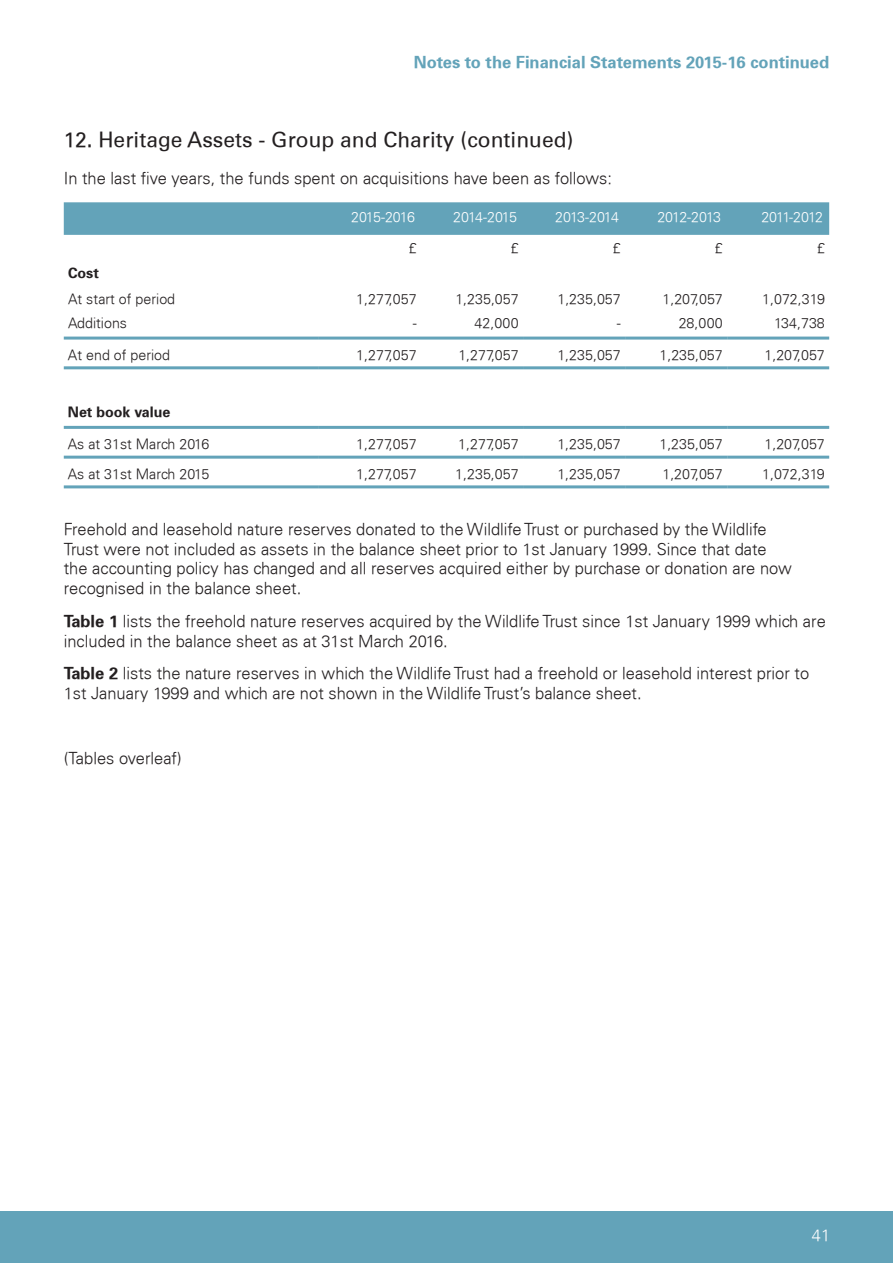
<style>
.page{position:relative;width:893px;height:1263px;background:#fff}
.page>*{position:absolute;margin:0;border:0;box-sizing:border-box;transform-origin:0 0}
.FN_Numbered_heading{font:21px "Univers";color:#231f20}
.Body_text{font:300 16.5px/19.8px "Univers";color:#231f20}
.t1{font:700 16.5px "Univers";color:#63a3b9}
.t2{font:300 16.5px "Univers";color:#fff}
.t3{font:300 14.25px "Univers";color:#231f20}
.t4{font:300 14.25px "Univers";letter-spacing:-.05em;color:#fff}
.t5{font:700 14.25px "Univers";color:#231f20}
.s1{font-weight:700}
</style>
<div class="page">
<div style="left:0;top:1212px;width:893px;height:51px;background:#63a3b9"></div>
<div style="left:64px;top:202px;width:765px;height:33px;background:#63a3b9"></div>
<hr style="left:64px;top:485px;width:255px;height:3px;background:#63a3b9">
<hr style="left:319px;top:485px;width:102px;height:3px;background:#63a3b9">
<hr style="left:421px;top:485px;width:102px;height:3px;background:#63a3b9">
<hr style="left:523px;top:485px;width:102px;height:3px;background:#63a3b9">
<hr style="left:625px;top:485px;width:102px;height:3px;background:#63a3b9">
<hr style="left:727px;top:485px;width:102px;height:3px;background:#63a3b9">
<hr style="left:64px;top:337px;width:255px;height:3px;background:#63a3b9">
<hr style="left:319px;top:337px;width:102px;height:3px;background:#63a3b9">
<hr style="left:421px;top:337px;width:102px;height:3px;background:#63a3b9">
<hr style="left:523px;top:337px;width:102px;height:3px;background:#63a3b9">
<hr style="left:625px;top:337px;width:102px;height:3px;background:#63a3b9">
<hr style="left:727px;top:337px;width:102px;height:3px;background:#63a3b9">
<hr style="left:64px;top:366px;width:255px;height:3px;background:#63a3b9">
<hr style="left:319px;top:366px;width:102px;height:3px;background:#63a3b9">
<hr style="left:421px;top:366px;width:102px;height:3px;background:#63a3b9">
<hr style="left:523px;top:366px;width:102px;height:3px;background:#63a3b9">
<hr style="left:625px;top:366px;width:102px;height:3px;background:#63a3b9">
<hr style="left:727px;top:366px;width:102px;height:3px;background:#63a3b9">
<hr style="left:64px;top:426px;width:255px;height:3px;background:#63a3b9">
<hr style="left:319px;top:426px;width:102px;height:3px;background:#63a3b9">
<hr style="left:421px;top:426px;width:102px;height:3px;background:#63a3b9">
<hr style="left:523px;top:426px;width:102px;height:3px;background:#63a3b9">
<hr style="left:625px;top:426px;width:102px;height:3px;background:#63a3b9">
<hr style="left:727px;top:426px;width:102px;height:3px;background:#63a3b9">
<hr style="left:64px;top:456px;width:255px;height:3px;background:#63a3b9">
<hr style="left:319px;top:456px;width:102px;height:3px;background:#63a3b9">
<hr style="left:421px;top:456px;width:102px;height:3px;background:#63a3b9">
<hr style="left:523px;top:456px;width:102px;height:3px;background:#63a3b9">
<hr style="left:625px;top:456px;width:102px;height:3px;background:#63a3b9">
<hr style="left:727px;top:456px;width:102px;height:3px;background:#63a3b9">
<p class="t1" style="left:414px;top:53px;width:417px">Notes to the Financial Statements 2015-16 continued</p>
<p class="FN_Numbered_heading" style="left:64px;top:127px;width:511px">12. Heritage Assets - Group and Charity (continued)</p>
<p class="Body_text" style="left:64px;top:168px;width:550px">In the last five years, the funds spent on acquisitions have been as follows:</p>
<p class="t4" style="left:351px;top:208px;width:65px">2015-2016</p>
<p class="t4" style="left:453px;top:208px;width:65px">2014-2015</p>
<p class="t4" style="left:555px;top:208px;width:65px">2013-2014</p>
<p class="t4" style="left:657px;top:208px;width:65px">2012-2013</p>
<p class="t4" style="left:761px;top:208px;width:63px">2011-2012</p>
<p class="t3" style="left:409px;top:239px;width:9px">£</p>
<p class="t3" style="left:511px;top:239px;width:9px">£</p>
<p class="t3" style="left:613px;top:239px;width:9px">£</p>
<p class="t3" style="left:715px;top:239px;width:9px">£</p>
<p class="t3" style="left:817px;top:239px;width:9px">£</p>
<p class="t5" style="left:68px;top:265px;width:32px">Cost</p>
<p class="t3" style="left:68px;top:290px;width:109px">At start of period</p>
<p class="t3" style="left:356px;top:290px;width:62px">1,277,057</p>
<p class="t3" style="left:455px;top:290px;width:65px">1,235,057</p>
<p class="t3" style="left:557px;top:290px;width:65px">1,235,057</p>
<p class="t3" style="left:662px;top:290px;width:62px">1,207,057</p>
<p class="t3" style="left:762px;top:290px;width:64px">1,072,319</p>
<p class="t3" style="left:68px;top:314px;width:61px">Additions</p>
<p class="t3" style="left:413px;top:314px;width:5px">-</p>
<p class="t3" style="left:475px;top:314px;width:46px">42,000</p>
<p class="t3" style="left:617px;top:314px;width:5px">-</p>
<p class="t3" style="left:679px;top:314px;width:46px">28,000</p>
<p class="t3" style="left:774px;top:314px;width:52px">134,738</p>
<p class="t3" style="left:68px;top:346px;width:104px">At end of period</p>
<p class="t3" style="left:356px;top:346px;width:62px">1,277,057</p>
<p class="t3" style="left:458px;top:346px;width:62px">1,277,057</p>
<p class="t3" style="left:557px;top:346px;width:65px">1,235,057</p>
<p class="t3" style="left:659px;top:346px;width:65px">1,235,057</p>
<p class="t3" style="left:764px;top:346px;width:62px">1,207,057</p>
<p class="t5" style="left:68px;top:403px;width:104px">Net book value</p>
<p class="t3" style="left:68px;top:435px;width:143px">As at 31st March 2016</p>
<p class="t3" style="left:356px;top:435px;width:62px">1,277,057</p>
<p class="t3" style="left:458px;top:435px;width:62px">1,277,057</p>
<p class="t3" style="left:557px;top:435px;width:65px">1,235,057</p>
<p class="t3" style="left:659px;top:435px;width:65px">1,235,057</p>
<p class="t3" style="left:764px;top:435px;width:62px">1,207,057</p>
<p class="t3" style="left:68px;top:465px;width:143px">As at 31st March 2015</p>
<p class="t3" style="left:356px;top:465px;width:62px">1,277,057</p>
<p class="t3" style="left:455px;top:465px;width:65px">1,235,057</p>
<p class="t3" style="left:557px;top:465px;width:65px">1,235,057</p>
<p class="t3" style="left:662px;top:465px;width:62px">1,207,057</p>
<p class="t3" style="left:762px;top:465px;width:64px">1,072,319</p>
<p class="Body_text" style="left:64px;top:519px;width:729px">Freehold and leasehold nature reserves donated to the Wildlife Trust or purchased by the Wildlife Trust were not included as assets in the balance sheet prior to 1st January 1999. Since that date the accounting policy has changed and all reserves acquired either by purchase or donation are now recognised in the balance sheet.</p>
<p class="Body_text" style="left:64px;top:611px;width:763px"><span class="s1">Table 1</span> lists the freehold nature reserves acquired by the Wildlife Trust since 1st January 1999 which are included in the balance sheet as at 31st March 2016.</p>
<p class="Body_text" style="left:64px;top:663px;width:747px"><span class="s1">Table 2</span> lists the nature reserves in which the Wildlife Trust had a freehold or leasehold interest prior to<br>1st January 1999 and which are not shown in the Wildlife Trust’s balance sheet.</p>
<p class="Body_text" style="left:64px;top:748px;width:119px">(Tables overleaf)</p>
<p class="t2" style="left:812px;top:1225px;width:20px">41</p>
</div>
